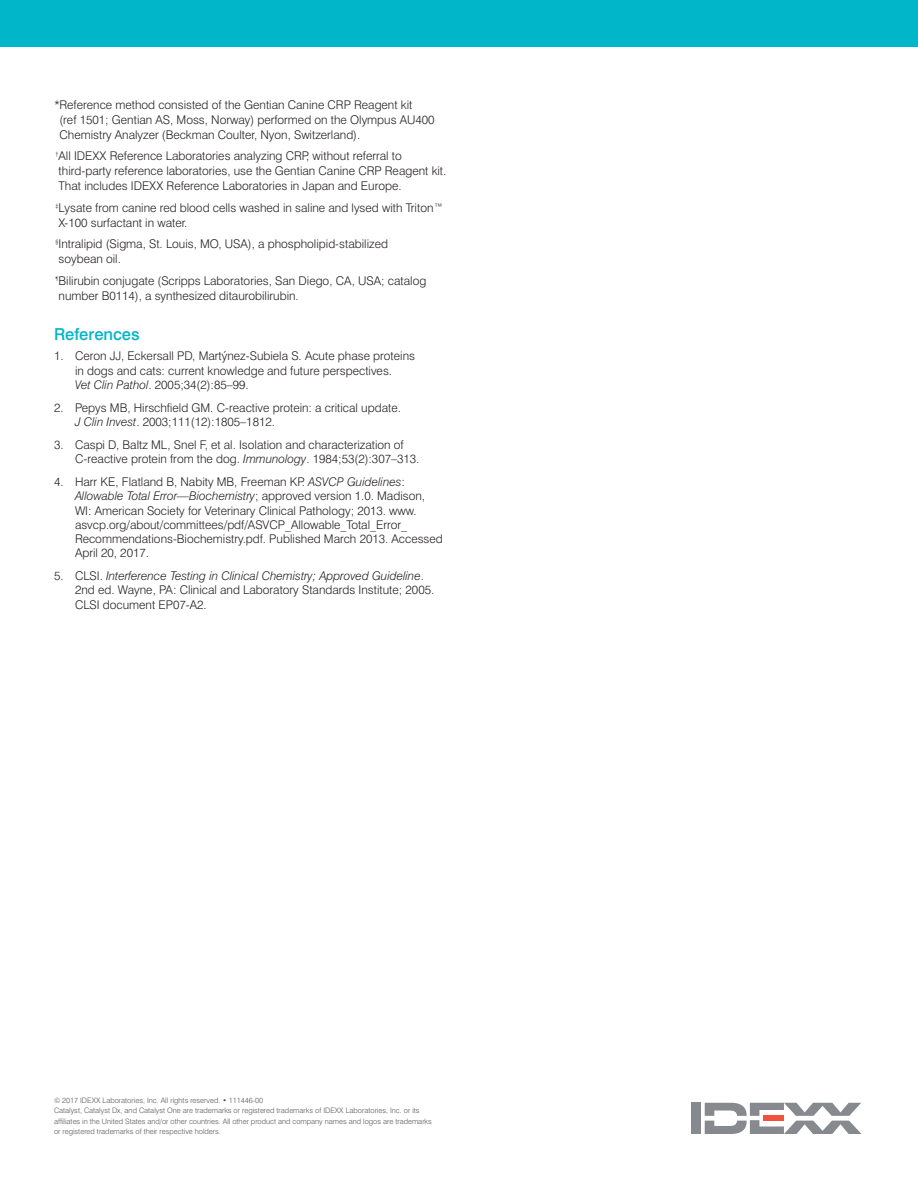
<style>
.page{position:relative;width:918px;height:1188px;background:#fff}
.page>*{position:absolute;margin:0;border:0;box-sizing:border-box;transform-origin:0 0}
.Body{font:500 16.5px "Swiss 721 BT";color:#00b6c8}
.Body-2{font:300 12px/14.2px "Swiss 721 BT";color:#231f20}
.t1{font:300 7.5px/10.5px "Swiss 721 BT";color:#57585a}
.s1{font-style:italic}
</style>
<div class="page">
<div style="left:0;top:0;width:918px;height:46px;background:#00b6c8"></div>
<div style="left:691px;top:1103px;width:10px;height:31px;background:#868a8e"></div>
<svg style="left:705px;top:1103px;width:157px;height:31px"></svg>
<p class="Body-2" style="left:60px;top:97px;width:377px;line-height:15px;text-indent:-6px">*Reference method consisted of the Gentian Canine CRP Reagent kit<br>(ref 1501; Gentian AS, Moss, Norway) performed on the Olympus AU400<br>Chemistry Analyzer (Beckman Coulter, Nyon, Switzerland).</p>
<p class="Body-2" style="left:56px;top:149px;width:392px;line-height:15px"><sup>†</sup>All IDEXX Reference Laboratories analyzing CRP, without referral to third-party reference laboratories, use the Gentian Canine CRP Reagent kit.<br>That includes IDEXX Reference Laboratories in Japan and Europe.</p>
<p class="Body-2" style="left:56px;top:200px;width:389px;line-height:15px"><sup>‡</sup>Lysate from canine red blood cells washed in saline and lysed with Triton™<br>X-100 surfactant in water.</p>
<p class="Body-2" style="left:56px;top:237px;width:334px;line-height:15px"><sup>§</sup>Intralipid (Sigma, St. Louis, MO, USA), a phospholipid-stabilized soybean oil.</p>
<p class="Body-2" style="left:56px;top:273px;width:372px;line-height:15px"><sup>¶</sup>Bilirubin conjugate (Scripps Laboratories, San Diego, CA, USA; catalog number B0114), a synthesized ditaurobilirubin.</p>
<p class="Body" style="left:54px;top:324px;width:87px">References</p>
<p class="Body-2" style="left:75px;top:349px;width:342px;text-indent:-21px">1. Ceron JJ, Eckersall PD, Martýnez-Subiela S. Acute phase proteins in dogs and cats: current knowledge and future perspectives.<br><span class="s1">Vet Clin Pathol</span>. 2005;34(2):85–99.</p>
<p class="Body-2" style="left:75px;top:400px;width:327px;text-indent:-21px">2. Pepys MB, Hirschfield GM. C-reactive protein: a critical update.<br><span class="s1">J Clin Invest</span>. 2003;111(12):1805–1812.</p>
<p class="Body-2" style="left:75px;top:437px;width:346px;text-indent:-21px">3. Caspi D, Baltz ML, Snel F, et al. Isolation and characterization of<br>C-reactive protein from the dog. <span class="s1">Immunology</span>. 1984;53(2):307–313.</p>
<p class="Body-2" style="left:75px;top:475px;width:369px;text-indent:-21px">4. Harr KE, Flatland B, Nabity MB, Freeman KP. <span class="s1">ASVCP Guidelines</span>:<br><span class="s1">Allowable Total Error—Biochemistry</span>; approved version 1.0. Madison, WI: American Society for Veterinary Clinical Pathology; 2013. www. asvcp.org/about/committees/pdf/ASVCP_Allowable_Total_Error_ Recommendations-Biochemistry.pdf. Published March 2013. Accessed April 20, 2017.</p>
<p class="Body-2" style="left:75px;top:569px;width:361px;text-indent:-21px">5. CLSI. <span class="s1">Interference Testing in Clinical Chemistry; Approved Guideline</span>.<br>2nd ed. Wayne, PA: Clinical and Laboratory Standards Institute; 2005.<br>CLSI document EP07-A2.</p>
<p class="t1" style="left:54px;top:1095px;width:379px">© 2017 IDEXX Laboratories, Inc. All rights reserved. • 111446-00<br>Catalyst, Catalyst Dx, and Catalyst One are trademarks or registered trademarks of IDEXX Laboratories, Inc. or its affiliates in the United States and/or other countries. All other product and company names and logos are trademarks or registered trademarks of their respective holders.</p>
</div>
